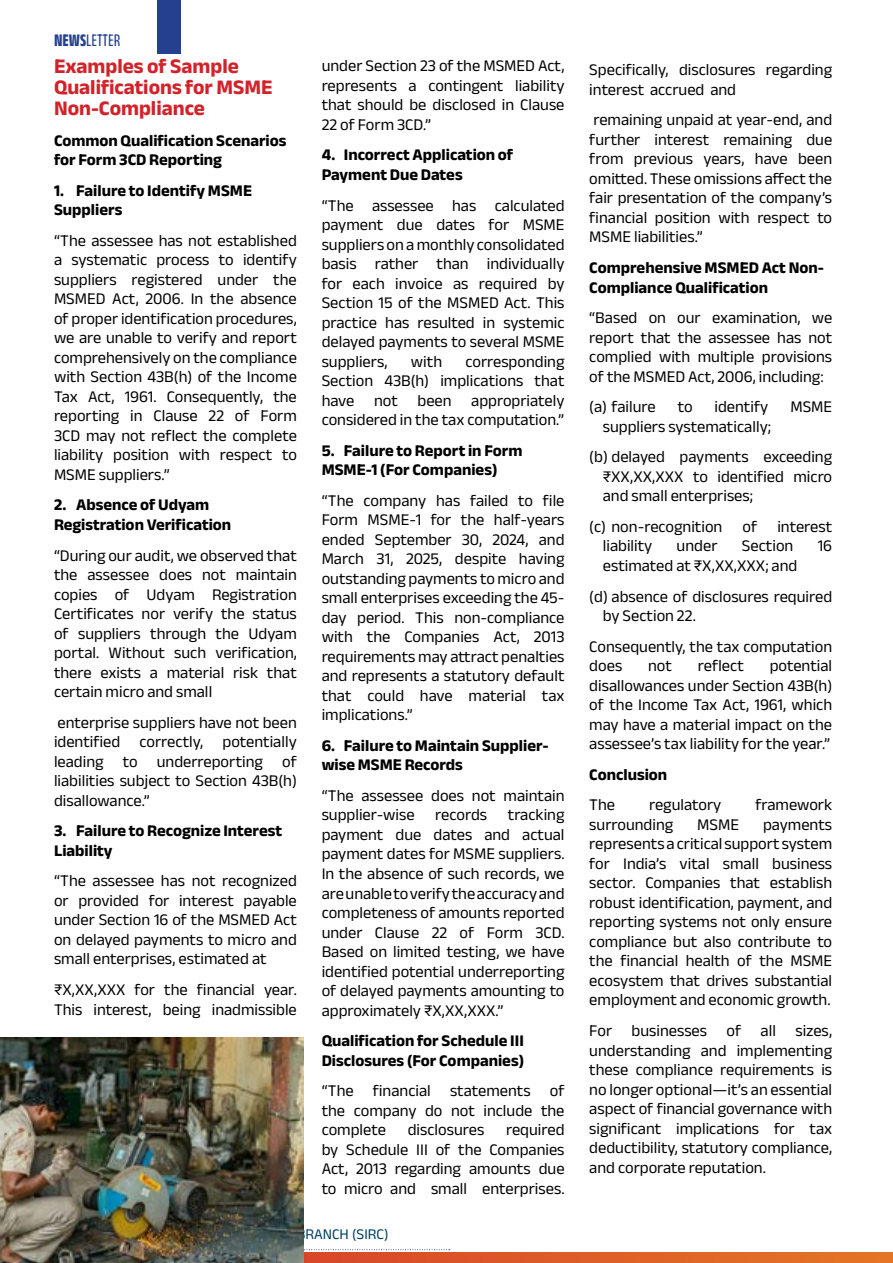
<style>
.page{position:relative;width:893px;height:1263px;background:#fff}
.page>*{position:absolute;margin:0;border:0;box-sizing:border-box;transform-origin:0 0}
.Body_Text{font:700 21px/21px "Anek Bangla";color:#d2232a}
.t1{font:18px "Anek Malayalam Condensed";color:#25408f}
.Body_Text-2{font:16.5px/19.5px "Anek Bangla";color:#000;text-align:justify}
.Body_Text-3{font:700 16.5px/19.5px "Anek Bangla";color:#000}
.t2{font:15px "Anek Devanagari";color:#003f5f}
.s1{font-weight:700}
.s2{font-weight:500}
</style>
<div class="page">
<svg style="left:304px;top:1249px;width:146px;height:1px"></svg>
<svg style="left:304px;top:1252px;width:589px;height:11px;background:#dd5e27"></svg>
<div style="left:157px;top:0;width:24px;height:54px;background:#25408f"></div>
<img style="left:0;top:1037px;width:304px;height:226px">
<p class="t1" style="left:54px;top:29px;width:68px"><span class="s1">NEWS</span>LETTER</p>
<p class="Body_Text" style="left:54px;top:55px;width:220px">Examples of Sample<br>Qualifications for MSME<br>Non-Compliance</p>
<p class="Body_Text-3" style="left:54px;top:130px;width:234px">Common Qualification Scenarios for Form 3CD Reporting</p>
<p class="Body_Text-3" style="left:54px;top:180px;width:200px">1. Failure to Identify MSME<br>Suppliers</p>
<p class="Body_Text-2" style="left:54px;top:230px;width:244px">“The assessee has not established a systematic process to identify suppliers registered under the MSMED Act, 2006. In the absence of proper identification procedures, we are unable to verify and report comprehensively on the compliance with Section 43B(h) of the Income Tax Act, 1961. Consequently, the reporting in Clause 22 of Form 3CD may not reflect the complete liability position with respect to MSME suppliers.”</p>
<p class="Body_Text-3" style="left:54px;top:495px;width:179px">2. Absence of Udyam<br>Registration Verification</p>
<p class="Body_Text-2" style="left:54px;top:545px;width:244px">“During our audit, we observed that the assessee does not maintain copies of Udyam Registration Certificates nor verify the status of suppliers through the Udyam portal. Without such verification, there exists a material risk that certain micro and small</p>
<p class="Body_Text-2" style="left:54px;top:712px;width:244px">enterprise suppliers have not been identified correctly, potentially leading to underreporting of liabilities subject to Section 43B(h) disallowance.”</p>
<p class="Body_Text-3" style="left:54px;top:821px;width:230px">3. Failure to Recognize Interest<br>Liability</p>
<p class="Body_Text-2" style="left:54px;top:871px;width:244px">“The assessee has not recognized or provided for interest payable under Section 16 of the MSMED Act on delayed payments to micro and small enterprises, estimated at</p>
<p class="Body_Text-2" style="left:54px;top:979px;width:244px">₹X,XX,XXX for the financial year.<br>This interest, being inadmissible</p>
<p class="Body_Text-2" style="left:322px;top:56px;width:244px">under Section 23 of the MSMED Act, represents a contingent liability that should be disclosed in Clause 22 of Form 3CD.”</p>
<p class="Body_Text-3" style="left:322px;top:145px;width:193px">4. Incorrect Application of<br>Payment Due Dates</p>
<p class="Body_Text-2" style="left:322px;top:195px;width:244px">“The assessee has calculated payment due dates for MSME suppliers on a monthly consolidated basis rather than individually for each invoice as required by Section 15 of the MSMED Act. This practice has resulted in systemic delayed payments to several MSME suppliers,</p>
<p class="Body_Text-2" style="left:322px;top:351px;width:244px;text-indent:144px">corresponding Section 43B(h) implications that have not been appropriately considered in the tax computation.”</p>
<p class="Body_Text-3" style="left:322px;top:440px;width:202px">5. Failure to Report in Form<br>MSME-1 (For Companies)</p>
<p class="Body_Text-2" style="left:322px;top:490px;width:244px">“The company has failed to file Form MSME-1 for the half-years ended September 30, 2024, and March 31, 2025, despite having outstanding payments to micro and small enterprises exceeding the 45- day period. This non-compliance with the Companies Act, 2013 requirements may attract penalties and represents a statutory default that could have material tax implications.”</p>
<p class="Body_Text-3" style="left:322px;top:735px;width:229px">6. Failure to Maintain Supplier&shy;wise MSME Records</p>
<p class="Body_Text-2" style="left:322px;top:785px;width:244px">“The assessee does not maintain supplier-wise</p>
<p class="Body_Text-2" style="left:411px;top:351px;width:33px">with</p>
<p class="Body_Text-2" style="left:322px;top:805px;width:244px;text-indent:186px">tracking payment due dates and actual payment dates for MSME suppliers.<br>In the absence of such records, we are unable to verify the accuracy and completeness of amounts reported under Clause 22 of Form 3CD.<br>Based on limited testing, we have identified potential underreporting of delayed payments amounting to approximately ₹X,XX,XXX.”</p>
<p class="Body_Text-3" style="left:322px;top:1031px;width:204px">Qualification for Schedule III<br>Disclosures (For Companies)</p>
<p class="Body_Text-2" style="left:322px;top:1081px;width:244px">“The financial statements of the company do not include the complete</p>
<p class="Body_Text-2" style="left:435px;top:805px;width:53px">records</p>
<p class="Body_Text-2" style="left:322px;top:1120px;width:244px;text-indent:184px">required by Schedule III of the Companies Act, 2013 regarding amounts due to micro and small enterprises.</p>
<p class="Body_Text-2" style="left:408px;top:1120px;width:78px">disclosures</p>
<p class="t2" style="left:223px;top:1225px;width:167px"><span class="s2">KOTTAYAM</span> BRANCH (SIRC)</p>
<p class="Body_Text-2" style="left:589px;top:60px;width:244px">Specifically, disclosures regarding interest accrued and</p>
<p class="Body_Text-2" style="left:589px;top:110px;width:244px">remaining unpaid at year-end, and further interest remaining due from previous years, have been omitted. These omissions affect the fair presentation of the company’s financial position with respect to MSME liabilities.”</p>
<p class="Body_Text-3" style="left:589px;top:258px;width:236px">Comprehensive MSMED Act Non-<br>Compliance Qualification</p>
<p class="Body_Text-2" style="left:589px;top:308px;width:244px">“Based on our examination, we report that the assessee has not complied with multiple provisions of the MSMED Act, 2006, including:</p>
<p class="Body_Text-2" style="left:589px;top:397px;width:68px">(a) failure</p>
<p class="Body_Text-2" style="left:678px;top:397px;width:16px">to</p>
<p class="Body_Text-2" style="left:714px;top:397px;width:55px">identify</p>
<p class="Body_Text-2" style="left:790px;top:397px;width:43px">MSME</p>
<p class="Body_Text-2" style="left:603px;top:416px;width:170px">suppliers systematically;</p>
<p class="Body_Text-2" style="left:603px;top:447px;width:231px;text-indent:-14px">(b) delayed payments exceeding ₹XX,XX,XXX to identified micro and small enterprises;</p>
<p class="Body_Text-2" style="left:603px;top:516px;width:231px;text-indent:-14px">(c) non-recognition of interest liability</p>
<p class="Body_Text-2" style="left:677px;top:536px;width:42px">under</p>
<p class="Body_Text-2" style="left:742px;top:536px;width:53px">Section</p>
<p class="Body_Text-2" style="left:818px;top:536px;width:16px">16</p>
<p class="Body_Text-2" style="left:603px;top:555px;width:196px">estimated at ₹X,XX,XXX; and</p>
<p class="Body_Text-2" style="left:603px;top:586px;width:231px;text-indent:-14px">(d) absence of disclosures required by Section 22.</p>
<p class="Body_Text-2" style="left:589px;top:636px;width:244px">Consequently, the tax computation does</p>
<p class="Body_Text-2" style="left:648px;top:656px;width:25px">not</p>
<p class="Body_Text-2" style="left:698px;top:656px;width:48px">reflect</p>
<p class="Body_Text-2" style="left:589px;top:656px;width:244px;text-indent:180px">potential disallowances under Section 43B(h) of the Income Tax Act, 1961, which may have a material impact on the assessee’s tax liability for the year.”</p>
<p class="Body_Text-3" style="left:589px;top:764px;width:79px">Conclusion</p>
<p class="Body_Text-2" style="left:589px;top:795px;width:27px">The</p>
<p class="Body_Text-2" style="left:649px;top:795px;width:74px">regulatory</p>
<p class="Body_Text-2" style="left:755px;top:795px;width:78px">framework</p>
<p class="Body_Text-2" style="left:589px;top:814px;width:85px">surrounding</p>
<p class="Body_Text-2" style="left:697px;top:814px;width:43px">MSME</p>
<p class="Body_Text-2" style="left:589px;top:814px;width:244px;text-indent:174px">payments represents a critical support system for India’s vital small business sector. Companies that establish robust identification, payment, and reporting systems not only ensure compliance but also contribute to the financial health of the MSME ecosystem that drives substantial employment and economic growth.</p>
<p class="Body_Text-2" style="left:589px;top:1020px;width:244px">For businesses of all sizes, understanding and implementing these compliance requirements is no longer optional—it’s an essential aspect of financial governance with significant implications for tax deductibility, statutory compliance, and corporate reputation.</p>
</div>
